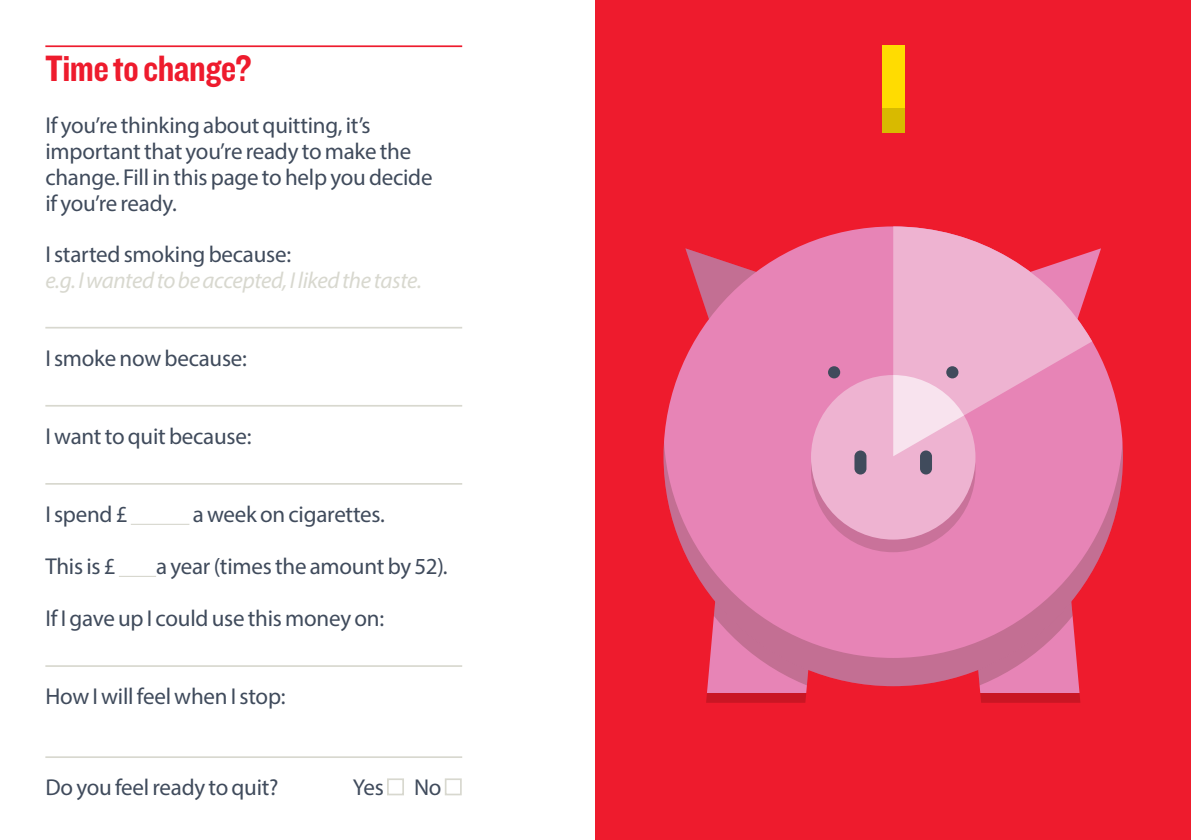
<style>
.page{position:relative;width:1191px;height:840px;background:#fff}
.page>*{position:absolute;margin:0;border:0;box-sizing:border-box;transform-origin:0 0}
.Heading{font:38px "Knockout 50 Welterweight";letter-spacing:-.015em;color:#ee1b2d}
.Body{font:23px/26px "Myriad Pro";letter-spacing:-.01em;color:#404b5c}
.Body-2{font:italic 23px "Myriad Pro";letter-spacing:-.015em;color:#d8d8cf}
</style>
<div class="page">
<hr style="left:45px;top:45px;width:417px;height:2px;background:#ee1b2d">
<hr style="left:45px;top:326px;width:417px;height:2px;background:#d8d8cf">
<hr style="left:45px;top:404px;width:417px;height:2px;background:#d8d8cf">
<hr style="left:45px;top:482px;width:417px;height:2px;background:#d8d8cf">
<hr style="left:131px;top:523px;width:58px;height:1px;background:#d8d8cf">
<hr style="left:119px;top:575px;width:37px;height:1px;background:#d8d8cf">
<hr style="left:45px;top:664px;width:417px;height:2px;background:#d8d8cf">
<hr style="left:45px;top:755px;width:417px;height:2px;background:#d8d8cf">
<div style="left:387px;top:778px;width:17px;height:16px;border:2px solid #d8d8cf"></div>
<div style="left:445px;top:778px;width:17px;height:16px;border:2px solid #d8d8cf"></div>
<div style="left:595px;top:0;width:596px;height:839px;background:#ee1b2d"></div>
<svg style="left:1092px;top:248px;width:9px;height:27px"></svg>
<svg style="left:685px;top:248px;width:71px;height:70px"></svg>
<div style="left:663px;top:226px;width:460px;height:459px;background:#e784b6;border-radius:50%"></div>
<svg style="left:893px;top:226px;width:199px;height:183px;fill:#eeb3d1"></svg>
<div style="left:811px;top:375px;width:164px;height:164px;background:#eeb3d1;border-radius:50%"></div>
<svg style="left:893px;top:375px;width:82px;height:67px"></svg>
<div style="left:828px;top:366px;width:12px;height:12px;background:#404b5c;border-radius:50%"></div>
<div style="left:946px;top:366px;width:12px;height:12px;background:#404b5c;border-radius:50%"></div>
<div style="left:882px;top:45px;width:22px;height:88px;background:#ffdc01"></div>
<div style="left:882px;top:109px;width:22px;height:24px;background:#d8ba00"></div>
<svg style="left:663px;top:442px;width:460px;height:243px"></svg>
<svg style="left:706px;top:576px;width:110px;height:126px"></svg>
<svg style="left:969px;top:576px;width:111px;height:126px"></svg>
<p class="Heading" style="left:45px;top:43px;width:208px">Time to change?</p>
<p class="Body" style="left:45px;top:112px;width:389px">If you’re thinking about quitting, it’s important that you’re ready to make the change. Fill in this page to help you decide if you’re ready.</p>
<p class="Body" style="left:45px;top:240px;width:247px">I started smoking because:</p>
<p class="Body-2" style="left:45px;top:266px;width:378px">e.g. I wanted to be accepted, I liked the taste.</p>
<p class="Body" style="left:45px;top:344px;width:203px">I smoke now because:</p>
<p class="Body" style="left:45px;top:422px;width:208px">I want to quit because:</p>
<p class="Body" style="left:45px;top:500px;width:84px">I spend £</p>
<p class="Body" style="left:193px;top:500px;width:194px">a week on cigarettes.</p>
<p class="Body" style="left:45px;top:552px;width:72px">This is £</p>
<p class="Body" style="left:156px;top:552px;width:293px">a year (times the amount by 52).</p>
<p class="Body" style="left:45px;top:604px;width:340px">If I gave up I could use this money on:</p>
<p class="Body" style="left:45px;top:682px;width:242px">How I will feel when I stop:</p>
<p class="Body" style="left:45px;top:773px;width:235px">Do you feel ready to quit?</p>
<p class="Body" style="left:353px;top:773px;width:32px">Yes</p>
<p class="Body" style="left:414px;top:773px;width:29px">No</p>
</div>
